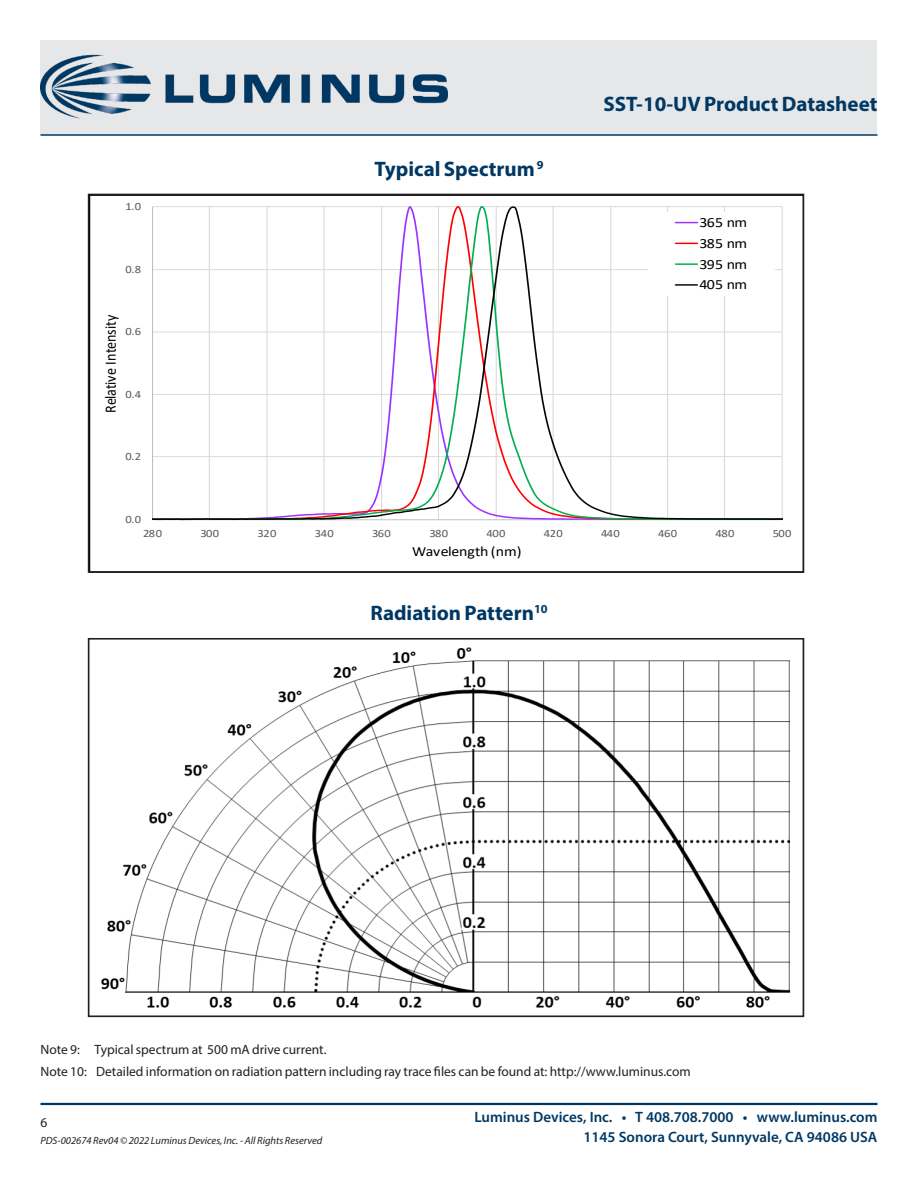
<style>
.page{position:relative;width:918px;height:1188px;background:#fff}
.page>*{position:absolute;margin:0;border:0;box-sizing:border-box;transform-origin:0 0}
.DS_Title1{font:700 21px "Myriad Pro";color:#003863}
.t1{font:15.9px "Calibri";letter-spacing:-.02em;color:#000;scale:.89 1}
.t2{font:600 15px "Myriad Pro";color:#003863}
.t3{font:14.1px/20.9px "Calibri";letter-spacing:-.02em;color:#000;text-align:justify;scale:1.13 1}
.DS_Body{font:13.5px "Myriad Pro";color:#231f20}
.zzFooterRight2{font:13.5px "Myriad Pro";color:#231f20}
.t4{font:11.1px "Calibri";letter-spacing:-.005em;color:#595959;scale:1.13 1}
.zzFooterRight1{font:italic 10.5px "Myriad Pro";color:#231f20}
</style>
<div class="page">
<div style="left:40px;top:40px;width:838px;height:95px;background:#e6e7e9"></div>
<hr style="left:40px;top:1103px;width:838px;height:2px;background:#003863">
<hr style="left:40px;top:134px;width:838px;height:2px;background:#003863">
<svg style="left:152px;top:206px;width:631px;height:314px"></svg>
<div style="left:648px;top:212px;width:126px;height:84px;background:#fff"></div>
<svg style="left:676px;top:222px;width:21px;height:1px"></svg>
<svg style="left:676px;top:243px;width:21px;height:1px"></svg>
<hr style="left:676px;top:263px;width:21px;height:2px;background:#00b050">
<hr style="left:676px;top:284px;width:21px;height:2px;background:#000;opacity:.98">
<div style="left:88px;top:194px;width:716px;height:379px;border:2px solid #231f20"></div>
<img style="left:40px;top:54px;width:407px;height:65px">
<img style="left:101px;top:647px;width:690px;height:361px">
<div style="left:88px;top:638px;width:716px;height:379px;border:2px solid #231f20"></div>
<p class="t4" style="left:126px;top:199px;width:15px">1.0</p>
<p class="t4" style="left:126px;top:261px;width:15px">0.8</p>
<p class="t1" style="left:100px;top:413px;width:111px;rotate:-90deg">Relative Intensity</p>
<p class="t4" style="left:126px;top:324px;width:15px">0.6</p>
<p class="t4" style="left:126px;top:386px;width:15px">0.4</p>
<p class="t4" style="left:126px;top:449px;width:15px">0.2</p>
<p class="t4" style="left:126px;top:511px;width:15px">0.0</p>
<p class="DS_Title1" style="left:374px;top:156px;width:171px">Typical Spectrum <sup>9</sup></p>
<p class="DS_Title1" style="left:603px;top:90px;width:276px">SST-10-UV Product Datasheet</p>
<p class="t3" style="left:699px;top:211px;width:44px">365 nm 385 nm 395 nm 405 nm</p>
<p class="t4" style="left:143px;top:525px;width:18px">280</p>
<p class="t4" style="left:200px;top:525px;width:18px">300</p>
<p class="t4" style="left:258px;top:525px;width:18px">320</p>
<p class="t4" style="left:315px;top:525px;width:18px">340</p>
<p class="t4" style="left:372px;top:525px;width:18px">360</p>
<p class="t4" style="left:429px;top:525px;width:18px">380</p>
<p class="t4" style="left:487px;top:525px;width:18px">400</p>
<p class="t4" style="left:544px;top:525px;width:18px">420</p>
<p class="t4" style="left:601px;top:525px;width:18px">440</p>
<p class="t4" style="left:658px;top:525px;width:18px">460</p>
<p class="t4" style="left:716px;top:525px;width:18px">480</p>
<p class="t4" style="left:773px;top:525px;width:18px">500</p>
<p class="t3" style="left:412px;top:541px;width:98px">Wavelength (nm)</p>
<p class="DS_Title1" style="left:370px;top:599px;width:179px">Radiation Pattern<sup>10</sup></p>
<p class="DS_Body" style="left:40px;top:1041px;width:286px">Note 9: Typical spectrum at 500 mA drive current.</p>
<p class="DS_Body" style="left:40px;top:1063px;width:652px">Note 10: Detailed information on radiation pattern including ray trace files can be found at: http://www.luminus.com</p>
<p class="zzFooterRight2" style="left:40px;top:1115px;width:8px">6</p>
<p class="zzFooterRight1" style="left:40px;top:1134px;width:283px">PDS-002674 Rev04 © 2022 Luminus Devices, Inc. - All Rights Reserved</p>
<p class="t2" style="left:474px;top:1108px;width:405px">Luminus Devices, Inc. • T 408.708.7000 • www.luminus.com</p>
<p class="t2" style="left:584px;top:1127px;width:295px">1145 Sonora Court, Sunnyvale, CA 94086 USA</p>
</div>
